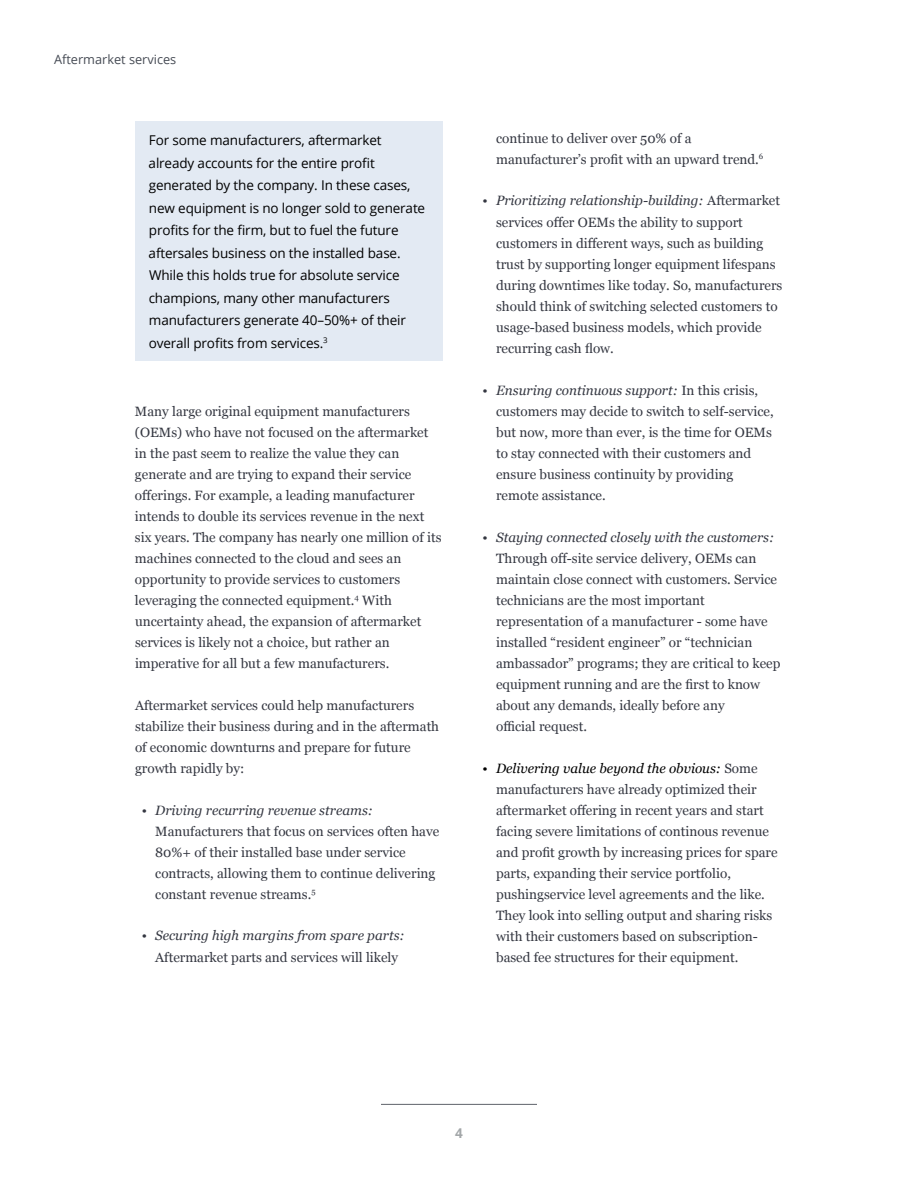
<style>
.page{position:relative;width:918px;height:1188px;background:#fff}
.page>*{position:absolute;margin:0;border:0;box-sizing:border-box;transform-origin:0 0}
.t1{font:13.5px/21px "Georgia";color:#343741}
.t2{font:13.5px/22.5px "Open Sans";letter-spacing:-.01em;color:#000}
.t3{font:700 13.5px "Open Sans";color:#a3a7a9}
.t4{font:12.75px "Open Sans";color:#474c55}
.s1{font-style:italic}
.s2{color:#000}
.s3{font-style:italic;color:#000}
</style>
<div class="page">
<hr style="left:381px;top:1104px;width:156px;height:1px;background:#5f636a">
<div style="left:135px;top:122px;width:307px;height:239px;background:#e3eaf3"></div>
<p class="t4" style="left:54px;top:50px;width:124px">Aftermarket services</p>
<p class="t2" style="left:149px;top:129px;width:278px">For some manufacturers, aftermarket already accounts for the entire profit generated by the company. In these cases, new equipment is no longer sold to generate profits for the firm, but to fuel the future aftersales business on the installed base.<br>While this holds true for absolute service champions, many other manufacturers manufacturers generate 40–50%+ of their overall profits from services.<sup>3</sup></p>
<p class="t1" style="left:135px;top:400px;width:308px">Many large original equipment manufacturers (OEMs) who have not focused on the aftermarket in the past seem to realize the value they can generate and are trying to expand their service offerings. For example, a leading manufacturer intends to double its services revenue in the next six years. The company has nearly one million of its machines connected to the cloud and sees an opportunity to provide services to customers leveraging the connected equipment.<sup>4</sup> With uncertainty ahead, the expansion of aftermarket services is likely not a choice, but rather an imperative for all but a few manufacturers.</p>
<p class="t1" style="left:135px;top:694px;width:306px">Aftermarket services could help manufacturers stabilize their business during and in the aftermath of economic downturns and prepare for future growth rapidly by:</p>
<p class="t1" style="left:155px;top:799px;width:286px;text-indent:-14px">• <span class="s1">Driving recurring revenue streams:<br></span>Manufacturers that focus on services often have 80%+ of their installed base under service contracts, allowing them to continue delivering constant revenue streams.<sup>5</sup></p>
<p class="t1" style="left:142px;top:925px;width:265px;text-align:center">• <span class="s1">Securing high margins from spare parts:<br></span>Aftermarket parts and services will likely</p>
<p class="t1" style="left:496px;top:127px;width:269px">continue to deliver over 50% of a manufacturer’s profit with an upward trend.<sup>6</sup></p>
<p class="t1" style="left:496px;top:190px;width:288px;text-indent:-14px">• <span class="s1">Prioritizing relationship-building:</span> Aftermarket services offer OEMs the ability to support customers in different ways, such as building trust by supporting longer equipment lifespans during downtimes like today. So, manufacturers should think of switching selected customers to usage-based business models, which provide recurring cash flow.</p>
<p class="t1" style="left:496px;top:379px;width:279px;text-indent:-14px">• <span class="s1">Ensuring continuous support:</span> In this crisis, customers may decide to switch to self-service, but now, more than ever, is the time for OEMs to stay connected with their customers and ensure business continuity by providing remote assistance.</p>
<p class="t1" style="left:496px;top:526px;width:286px;text-indent:-14px">• <span class="s1">Staying connected closely with the customers:<br></span>Through off-site service delivery, OEMs can maintain close connect with customers. Service technicians are the most important representation of a manufacturer - some have installed “resident engineer” or “technician ambassador” programs; they are critical to keep equipment running and are the first to know about any demands, ideally before any<br>official request.</p>
<p class="t1" style="left:496px;top:757px;width:283px;text-indent:-14px"><span class="s2">•</span> <span class="s3">Delivering value beyond the obvious:</span> Some manufacturers have already optimized their aftermarket offering in recent years and start facing severe limitations of continous revenue and profit growth by increasing prices for spare parts, expanding their service portfolio, pushingservice level agreements and the like.<br>They look into selling output and sharing risks with their customers based on subscription&shy;based fee structures for their equipment.</p>
<p class="t3" style="left:455px;top:1123px;width:9px">4</p>
</div>
